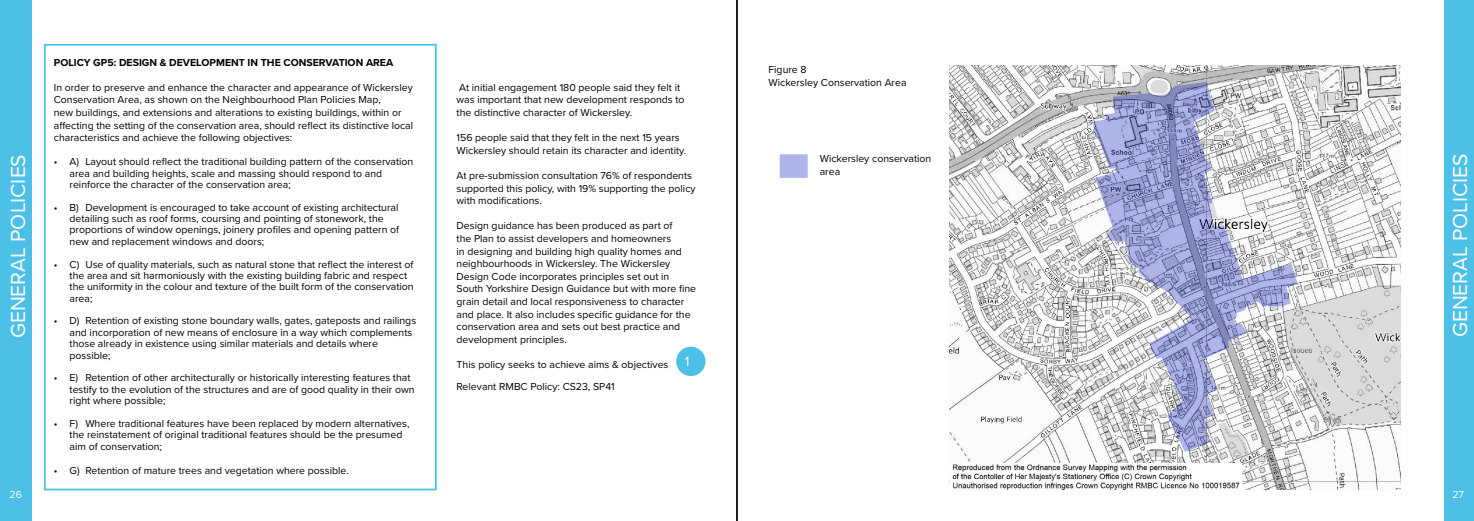
<style>
.page{position:relative;width:1474px;height:521px;background:#fff}
.page>*{position:absolute;margin:0;border:0;box-sizing:border-box;transform-origin:0 0}
.t1{font:21px "Proxima Nova";color:#fff}
.t2{font:14px "Proxima Nova";color:#fff}
.t3{font:10.5px/12.6px "Proxima Nova";color:#000}
.t4{font:700 10.5px "Proxima Nova";color:#000}
.t5{font:10.5px "Proxima Nova";color:#fff}
</style>
<div class="page">
<hr style="left:736px;top:0;width:2px;height:521px;background:#000">
<div style="left:0;top:0;width:32px;height:521px;background:#4dc0e7"></div>
<div style="left:676px;top:347px;width:29px;height:29px;background:#4dc0e7;border-radius:50%"></div>
<div style="left:1443px;top:0;width:30px;height:521px;background:#4dc0e7"></div>
<img style="left:950px;top:65px;width:450px;height:424px">
<svg style="left:1092px;top:82px;width:205px;height:370px"></svg>
<div style="left:778px;top:153px;width:31px;height:27px;background:#afb4e9;border:2px solid #fff"></div>
<img style="left:950px;top:464px;width:291px;height:26px">
<h1 class="t1" style="left:2px;top:338px;width:186px;rotate:-90deg">GENERAL POLICIES</h1>
<p class="t4" style="left:54px;top:54px;width:341px">POLICY GP5: DESIGN &amp; DEVELOPMENT IN THE CONSERVATION AREA</p>
<p class="t3" style="left:54px;top:80px;width:361px">In order to preserve and enhance the character and appearance of Wickersley Conservation Area, as shown on the Neighbourhood Plan Policies Map,<br>new buildings, and extensions and alterations to existing buildings, within or affecting the setting of the conservation area, should reflect its distinctive local characteristics and achieve the following objectives:</p>
<p class="t3" style="left:70px;top:155px;width:345px;line-height:11.4px;text-indent:-16px">• A) Layout should reflect the traditional building pattern of the conservation area and building heights, scale and massing should respond to and reinforce the character of the conservation area;</p>
<p class="t3" style="left:70px;top:201px;width:331px;line-height:11.4px;text-indent:-16px">• B) Development is encouraged to take account of existing architectural detailing such as roof forms, coursing and pointing of stonework, the proportions of window openings, joinery profiles and opening pattern of new and replacement windows and doors;</p>
<p class="t3" style="left:70px;top:258px;width:345px;line-height:11.4px;text-indent:-16px">• C) Use of quality materials, such as natural stone that reflect the interest of the area and sit harmoniously with the existing building fabric and respect the uniformity in the colour and texture of the built form of the conservation area;</p>
<p class="t3" style="left:70px;top:315px;width:348px;line-height:11.4px;text-indent:-16px">• D) Retention of existing stone boundary walls, gates, gateposts and railings and incorporation of new means of enclosure in a way which complements those already in existence using similar materials and details where possible;</p>
<p class="t3" style="left:70px;top:372px;width:346px;line-height:11.4px;text-indent:-16px">• E) Retention of other architecturally or historically interesting features that testify to the evolution of the structures and are of good quality in their own right where possible;</p>
<p class="t3" style="left:70px;top:417px;width:341px;line-height:11.4px;text-indent:-16px">• F) Where traditional features have been replaced by modern alternatives, the reinstatement of original traditional features should be the presumed aim of conservation;</p>
<p class="t3" style="left:54px;top:463px;width:296px">• G) Retention of mature trees and vegetation where possible.</p>
<p class="t3" style="left:456px;top:81px;width:229px">At initial engagement 180 people said they felt it was important that new development responds to the distinctive character of Wickersley.</p>
<p class="t3" style="left:456px;top:131px;width:231px">156 people said that they felt in the next 15 years<br>Wickersley should retain its character and identity.</p>
<p class="t3" style="left:456px;top:169px;width:240px">At pre-submission consultation 76% of respondents supported this policy, with 19% supporting the policy with modifications.</p>
<p class="t3" style="left:456px;top:219px;width:241px">Design guidance has been produced as part of<br>the Plan to assist developers and homeowners<br>in designing and building high quality homes and neighbourhoods in Wickersley. The Wickersley Design Code incorporates principles set out in South Yorkshire Design Guidance but with more fine grain detail and local responsiveness to character and place. It also includes specific guidance for the conservation area and sets out best practice and development principles.</p>
<p class="t3" style="left:456px;top:358px;width:213px">This policy seeks to achieve aims &amp; objectives</p>
<h2 class="t2" style="left:685px;top:351px;width:6px">1</h2>
<p class="t3" style="left:456px;top:380px;width:160px">Relevant RMBC Policy: CS23, SP41</p>
<p class="t3" style="left:768px;top:63px;width:139px">Figure 8<br>Wickersley Conservation Area</p>
<p class="t3" style="left:819px;top:152px;width:113px">Wickersley conservation area</p>
<h1 class="t1" style="left:1444px;top:337px;width:186px;rotate:-90deg">GENERAL POLICIES</h1>
<p class="t5" style="left:10px;top:486px;width:14px">26</p>
<p class="t5" style="left:1452px;top:486px;width:13px">27</p>
</div>
